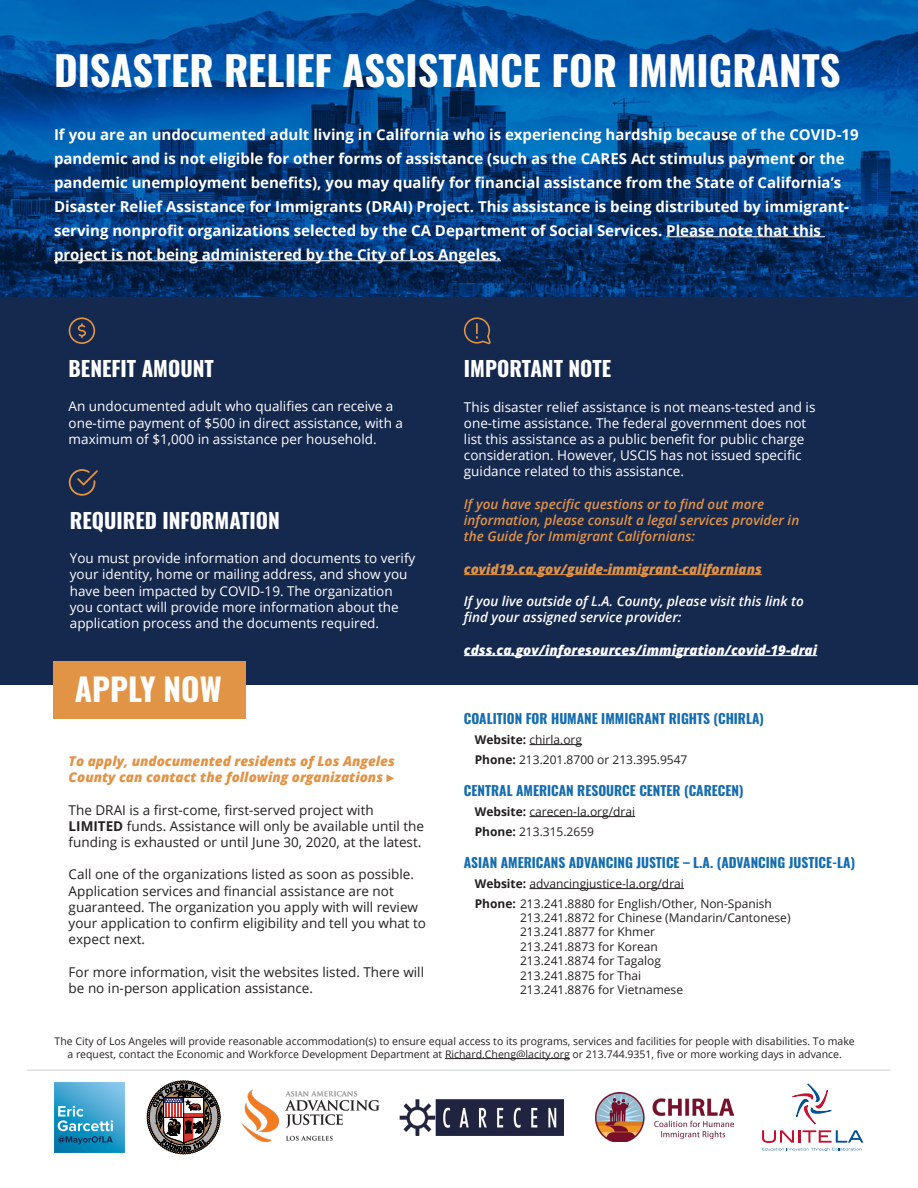
<style>
.page{position:relative;width:918px;height:1188px;background:#fff}
.page>*{position:absolute;margin:0;border:0;box-sizing:border-box;transform-origin:0 0}
.t1{font:700 40.5px "Oswald";color:#fff}
.t2{font:700 31.5px "Oswald";color:#fff}
.t3{font:700 21px "Oswald";color:#fff}
.t4{font:700 15px/24px "Open Sans";color:#fff}
.t5{font:13.5px/16.2px "Open Sans";color:#fff}
.t6{font:13.5px/16.2px "Open Sans";color:#231f20}
.t7{font:700 13.5px "Oswald";color:#146cb1}
.t8{font:italic 800 13.5px/16.2px "Open Sans";color:#e19346}
.t9{font:italic 600 13.5px/16.2px "Open Sans";color:#e19346}
.t10{font:italic 600 13.5px/16.2px "Open Sans";color:#fff}
.t11{font:italic 800 13.5px "Open Sans";color:#fff}
.t12{font:12px/14.4px "Open Sans";color:#231f20}
.t13{font:10.5px/12.6px "Open Sans";color:#231f20;text-align:center}
.s1{font-weight:700}
</style>
<div class="page">
<img style="left:55px;top:1082px;width:69px;height:70px">
<img style="left:399px;top:1100px;width:164px;height:35px">
<img style="left:241px;top:1090px;width:139px;height:53px">
<img style="left:595px;top:1093px;width:139px;height:49px">
<svg style="left:147px;top:1081px;width:73px;height:74px"></svg>
<svg style="left:792px;top:1084px;width:40px;height:40px"></svg>
<svg style="left:762px;top:1130px;width:101px;height:21px"></svg>
<img style="left:0;top:0;width:918px;height:298px">
<hr style="left:666px;top:236px;width:159px;height:1px;background:#fff">
<hr style="left:54px;top:260px;width:447px;height:1px;background:#fff">
<hr style="left:529px;top:744px;width:53px;height:1px;background:#231f20">
<hr style="left:529px;top:816px;width:106px;height:1px;background:#231f20">
<hr style="left:529px;top:888px;width:155px;height:1px;background:#231f20">
<div style="left:0;top:298px;width:918px;height:387px;background:#15294f"></div>
<hr style="left:464px;top:574px;width:298px;height:1px;background:#e19346">
<hr style="left:464px;top:655px;width:353px;height:1px;background:#fff">
<hr style="left:27px;top:1070px;width:864px;height:1px;background:#cfd0d0">
<svg style="left:69px;top:317px;width:26px;height:27px"></svg>
<svg style="left:464px;top:317px;width:27px;height:27px"></svg>
<svg style="left:69px;top:469px;width:29px;height:27px"></svg>
<div style="left:53px;top:661px;width:193px;height:57px;background:#e19346"></div>
<svg style="left:387px;top:774px;width:7px;height:8px"></svg>
<hr style="left:445px;top:1058px;width:125px;height:1px;background:#231f20">
<h1 class="t1" style="left:54px;top:49px;width:788px">DISASTER RELIEF ASSISTANCE FOR IMMIGRANTS</h1>
<p class="t4" style="left:54px;top:122px;width:806px">If you are an undocumented adult living in California who is experiencing hardship because of the COVID-19 pandemic and is not eligible for other forms of assistance (such as the CARES Act stimulus payment or the pandemic unemployment benefits), you may qualify for financial assistance from the State of California’s Disaster Relief Assistance for Immigrants (DRAI) Project. This assistance is being distributed by immigrant&shy;serving nonprofit organizations selected by the CA Department of Social Services. Please note that this project is not being administered by the City of Los Angeles.</p>
<h3 class="t3" style="left:69px;top:358px;width:147px">BENEFIT AMOUNT</h3>
<p class="t5" style="left:69px;top:398px;width:336px">An undocumented adult who qualifies can receive a one-time payment of $500 in direct assistance, with a maximum of $1,000 in assistance per household.</p>
<h3 class="t3" style="left:70px;top:510px;width:211px">REQUIRED INFORMATION</h3>
<p class="t5" style="left:70px;top:550px;width:347px">You must provide information and documents to verify your identity, home or mailing address, and show you have been impacted by COVID-19. The organization you contact will provide more information about the application process and the documents required.</p>
<h2 class="t2" style="left:75px;top:673px;width:148px">APPLY NOW</h2>
<p class="t8" style="left:69px;top:752px;width:328px">To apply, undocumented residents of Los Angeles<br>County can contact the following organizations</p>
<p class="t6" style="left:69px;top:801px;width:357px">The DRAI is a first-come, first-served project with<br><span class="s1">LIMITED</span> funds. Assistance will only be available until the funding is exhausted or until June 30, 2020, at the latest.</p>
<p class="t6" style="left:69px;top:866px;width:359px">Call one of the organizations listed as soon as possible.<br>Application services and financial assistance are not guaranteed. The organization you apply with will review your application to confirm eligibility and tell you what to expect next.</p>
<p class="t6" style="left:69px;top:963px;width:357px">For more information, visit the websites listed. There will be no in-person application assistance.</p>
<h3 class="t3" style="left:464px;top:358px;width:149px">IMPORTANT NOTE</h3>
<p class="t5" style="left:464px;top:398px;width:353px">This disaster relief assistance is not means-tested and is one-time assistance. The federal government does not list this assistance as a public benefit for public charge consideration. However, USCIS has not issued specific guidance related to this assistance.</p>
<p class="t9" style="left:464px;top:496px;width:337px">If you have specific questions or to find out more information, please consult a legal services provider in the Guide for Immigrant Californians:</p>
<p class="t8" style="left:464px;top:560px;width:299px">covid19.ca.gov/guide-immigrant-californians</p>
<p class="t10" style="left:464px;top:593px;width:341px">If you live outside of L.A. County, please visit this link to find your assigned service provider:</p>
<p class="t11" style="left:464px;top:639px;width:355px">cdss.ca.gov/inforesources/immigration/covid-19-drai</p>
<p class="t7" style="left:464px;top:711px;width:301px">COALITION FOR HUMANE IMMIGRANT RIGHTS (CHIRLA)</p>
<p class="t12" style="left:475px;top:729px;width:214px;line-height:19.8px"><span class="s1">Website:</span> chirla.org<br><span class="s1">Phone:</span> 213.201.8700 or 213.395.9547</p>
<p class="t7" style="left:464px;top:783px;width:281px">CENTRAL AMERICAN RESOURCE CENTER (CARECEN)</p>
<p class="t12" style="left:475px;top:801px;width:162px;line-height:19.8px"><span class="s1">Website:</span> carecen-la.org/drai<br><span class="s1">Phone:</span> 213.315.2659</p>
<p class="t7" style="left:464px;top:855px;width:393px">ASIAN AMERICANS ADVANCING JUSTICE – L.A. (ADVANCING JUSTICE-LA)</p>
<p class="t12" style="left:475px;top:873px;width:299px;line-height:19.8px"><span class="s1">Website:</span> advancingjustice-la.org/drai<br><span class="s1">Phone:</span> 213.241.8880 for English/Other, Non-Spanish</p>
<p class="t12" style="left:520px;top:910px;width:272px">213.241.8872 for Chinese (Mandarin/Cantonese)<br>213.241.8877 for Khmer<br>213.241.8873 for Korean<br>213.241.8874 for Tagalog<br>213.241.8875 for Thai<br>213.241.8876 for Vietnamese</p>
<p class="t13" style="left:55px;top:1035px;width:802px">The City of Los Angeles will provide reasonable accommodation(s) to ensure equal access to its programs, services and facilities for people with disabilities. To make a request, contact the Economic and Workforce Development Department at Richard.Cheng@lacity.org or 213.744.9351, five or more working days in advance.</p>
</div>
